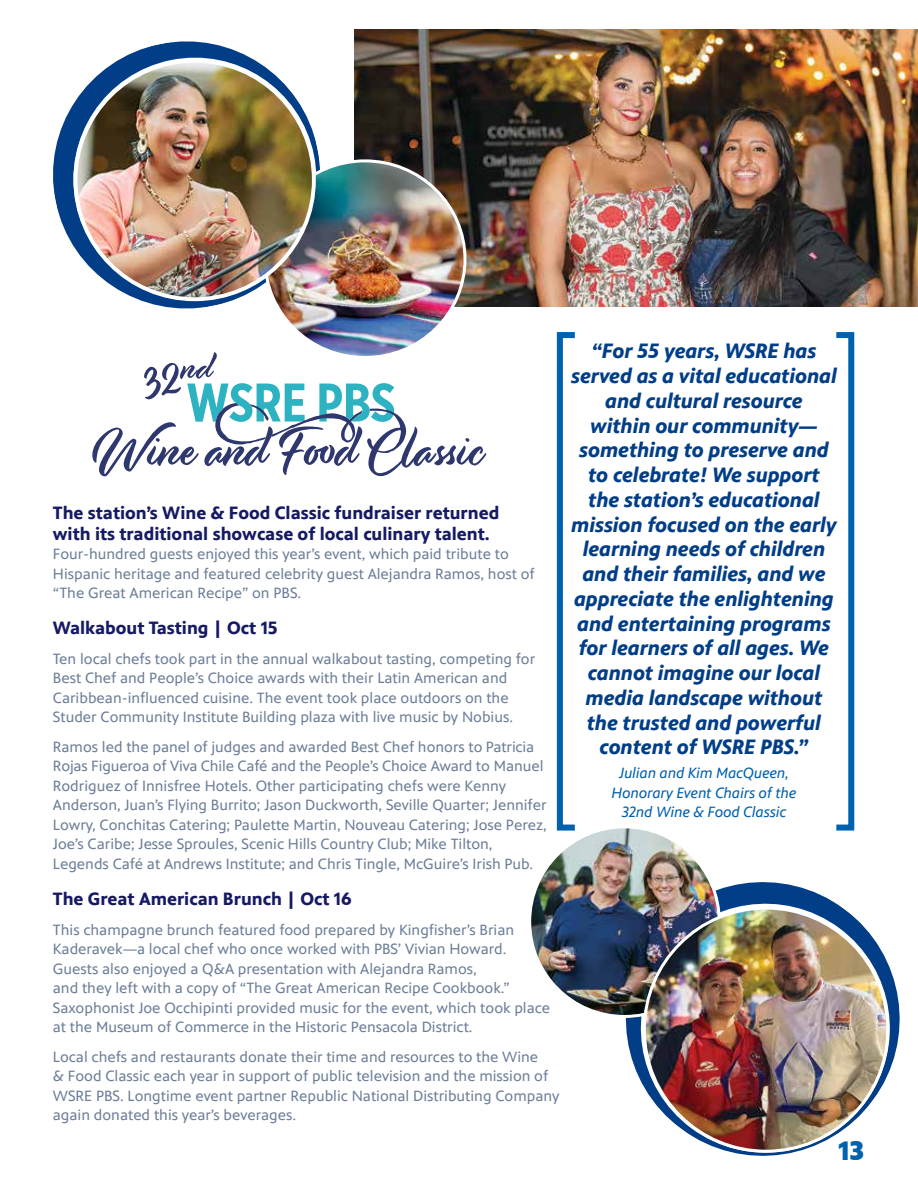
<style>
.page{position:relative;width:918px;height:1188px;background:#fff}
.page>*{position:absolute;margin:0;border:0;box-sizing:border-box;transform-origin:0 0}
.t1{font:900 27px "PBS Sans";color:#0061af}
.t2{font:italic 700 21px/24.8px "PBS Sans";color:#023e87;text-align:center}
.t3{font:700 18px/21px "PBS Sans";color:#161a64}
.t4{font:15px/19.5px "PBS Sans";color:#6c7e97}
.t5{font:italic 15px/19.5px "PBS Sans";color:#0061af;text-align:center}
</style>
<div class="page">
<svg style="left:53px;top:41px;width:267px;height:268px"></svg>
<img style="left:355px;top:30px;width:563px;height:277px">
<svg style="left:625px;top:882px;width:275px;height:274px"></svg>
<svg style="left:92px;top:352px;width:394px;height:125px"></svg>
<img style="left:265px;top:161px;width:200px;height:197px">
<img style="left:530px;top:827px;width:189px;height:189px;border-radius:95px">
<img style="left:644px;top:908px;width:244px;height:243px;border-radius:122px">
<div style="left:557px;top:332px;width:21px;height:499px;border:6px solid #0061af"></div>
<div style="left:833px;top:332px;width:21px;height:499px;border:6px solid #0061af"></div>
<img style="left:75px;top:61px;width:239px;height:238px;border-radius:119px">
<p class="t3" style="left:53px;top:502px;width:448px">The station’s Wine &amp; Food Classic fundraiser returned with its traditional showcase of local culinary talent.</p>
<p class="t4" style="left:53px;top:545px;width:483px">Four-hundred guests enjoyed this year’s event, which paid tribute to<br>Hispanic heritage and featured celebrity guest Alejandra Ramos, host of “The Great American Recipe” on PBS.</p>
<p class="t3" style="left:53px;top:618px;width:226px">Walkabout Tasting | Oct 15</p>
<p class="t4" style="left:53px;top:649px;width:484px">Ten local chefs took part in the annual walkabout tasting, competing for Best Chef and People’s Choice awards with their Latin American and Caribbean-influenced cuisine. The event took place outdoors on the Studer Community Institute Building plaza with live music by Nobius.</p>
<p class="t4" style="left:53px;top:737px;width:495px">Ramos led the panel of judges and awarded Best Chef honors to Patricia Rojas Figueroa of Viva Chile Café and the People’s Choice Award to Manuel Rodriguez of Innisfree Hotels. Other participating chefs were Kenny Anderson, Juan’s Flying Burrito; Jason Duckworth, Seville Quarter; Jennifer Lowry, Conchitas Catering; Paulette Martin, Nouveau Catering; Jose Perez, Joe’s Caribe; Jesse Sproules, Scenic Hills Country Club; Mike Tilton, Legends Café at Andrews Institute; and Chris Tingle, McGuire’s Irish Pub.</p>
<p class="t3" style="left:53px;top:889px;width:300px">The Great American Brunch | Oct 16</p>
<p class="t4" style="left:53px;top:920px;width:499px">This champagne brunch featured food prepared by Kingfisher’s Brian Kaderavek—a local chef who once worked with PBS’ Vivian Howard.<br>Guests also enjoyed a Q&amp;A presentation with Alejandra Ramos,<br>and they left with a copy of “The Great American Recipe Cookbook.” Saxophonist Joe Occhipinti provided music for the event, which took place at the Museum of Commerce in the Historic Pensacola District.</p>
<p class="t4" style="left:53px;top:1047px;width:508px">Local chefs and restaurants donate their time and resources to the Wine<br>&amp; Food Classic each year in support of public television and the mission of WSRE PBS. Longtime event partner Republic National Distributing Company again donated this year’s beverages.</p>
<p class="t2" style="left:572px;top:339px;width:267px">“For 55 years, WSRE has served as a vital educational and cultural resource<br>within our community— something to preserve and to celebrate! We support the station’s educational mission focused on the early learning needs of children and their families, and we appreciate the enlightening and entertaining programs for learners of all ages. We cannot imagine our local media landscape without the trusted and powerful content of WSRE PBS.”</p>
<p class="t5" style="left:612px;top:764px;width:186px">Julian and Kim MacQueen,<br>Honorary Event Chairs of the<br>32nd Wine &amp; Food Classic</p>
<h1 class="t1" style="left:838px;top:1135px;width:27px">13</h1>
</div>
